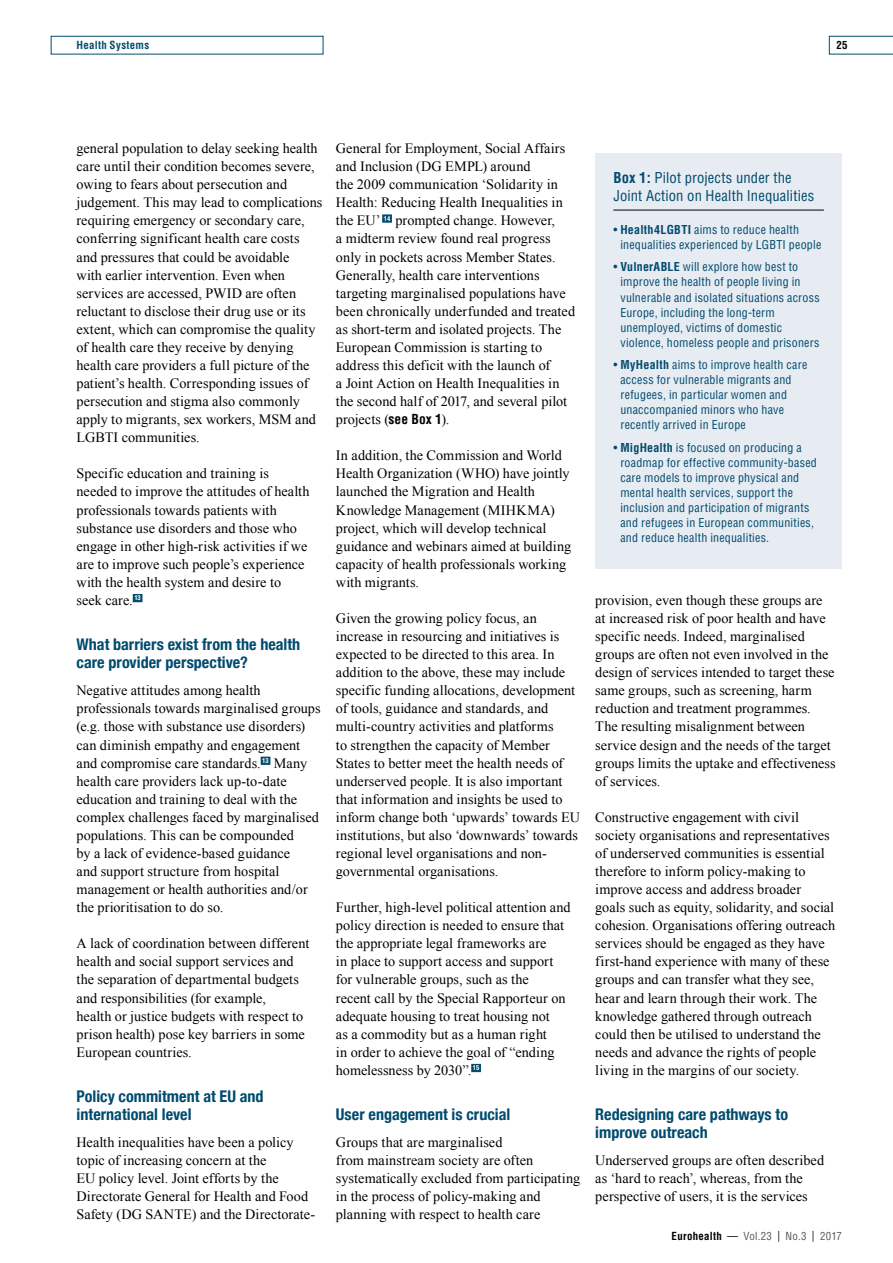
<style>
.page{position:relative;width:893px;height:1263px;background:#fff}
.page>*{position:absolute;margin:0;border:0;box-sizing:border-box;transform-origin:0 0}
._06_H1{font:700 condensed 16.2px/18px "Helvetica Neue";color:#004b6e}
.BoxTitle{font:condensed 14.7px/18px "Helvetica";letter-spacing:.01em;color:#004b6e}
._00_Global_font{font:14.25px/18px "Times New Roman";letter-spacing:.005em;color:#000}
.TT_Bodytext{font:condensed 12px/15px "Helvetica";letter-spacing:.02em;color:#004b6e}
.t1{font:condensed 10.8px "Helvetica";letter-spacing:.02em;color:#58595b}
.t2{font:700 condensed 10.8px "Helvetica";letter-spacing:.03em;color:#004b6e}
.t3{font:700 condensed 10.8px "Helvetica";color:#000}
.s1{font-family:"Helvetica";font-weight:700;font-stretch:condensed;font-size:13.5px}
.s2{font-weight:700}
.s3{font-weight:700;color:#000}
.s4{color:#000}
</style>
<div class="page">
<svg style="left:829px;top:36px;width:64px;height:18px"></svg>
<div style="left:133px;top:594px;width:9px;height:8px;background:#004b6e"></div>
<div style="left:261px;top:757px;width:9px;height:8px;background:#004b6e"></div>
<div style="left:382px;top:214px;width:10px;height:9px;background:#004b6e"></div>
<div style="left:471px;top:1064px;width:10px;height:8px;background:#004b6e"></div>
<div style="left:595px;top:153px;width:247px;height:416px;background:#e7ebf2"></div>
<hr style="left:613px;top:210px;width:211px;height:1px;background:#000">
<p class="t2" style="left:77px;top:39px;width:74px">Health Systems</p>
<p class="t3" style="left:836px;top:39px;width:13px">25</p>
<p class="_00_Global_font" style="left:77px;top:139px;width:247px">general population to delay seeking health care until their condition becomes severe, owing to fears about persecution and judgement. This may lead to complications requiring emergency or secondary care, conferring significant health care costs and pressures that could be avoidable<br>with earlier intervention. Even when services are accessed, PWID are often reluctant to disclose their drug use or its extent, which can compromise the quality of health care they receive by denying health care providers a full picture of the patient’s health. Corresponding issues of persecution and stigma also commonly apply to migrants, sex workers, MSM and LGBTI communities.</p>
<p class="_00_Global_font" style="left:77px;top:464px;width:234px">Specific education and training is needed to improve the attitudes of health professionals towards patients with substance use disorders and those who engage in other high-risk activities if we are to improve such people’s experience with the health system and desire to seek care. <sup>13</sup></p>
<p class="_06_H1" style="left:77px;top:635px;width:225px">What barriers exist from the health care provider perspective?</p>
<p class="_00_Global_font" style="left:77px;top:681px;width:246px">Negative attitudes among health professionals towards marginalised groups (e.g. those with substance use disorders) can diminish empathy and engagement and compromise care standards. <sup>13</sup> Many health care providers lack up-to-date education and training to deal with the complex challenges faced by marginalised populations. This can be compounded<br>by a lack of evidence-based guidance<br>and support structure from hospital management or health authorities and/or the prioritisation to do so.</p>
<p class="_00_Global_font" style="left:77px;top:934px;width:234px">A lack of coordination between different health and social support services and the separation of departmental budgets and responsibilities (for example,<br>health or justice budgets with respect to prison health) pose key barriers in some European countries.</p>
<p class="_06_H1" style="left:77px;top:1087px;width:189px">Policy commitment at EU and international level</p>
<p class="_00_Global_font" style="left:77px;top:1133px;width:240px">Health inequalities have been a policy topic of increasing concern at the<br>EU policy level. Joint efforts by the Directorate General for Health and Food Safety (DG SANTE) and the Directorate-</p>
<p class="_00_Global_font" style="left:336px;top:139px;width:241px">General for Employment, Social Affairs and Inclusion (DG EMPL) around<br>the 2009 communication ‘Solidarity in Health: Reducing Health Inequalities in the EU’ <sup>14</sup> prompted change. However,<br>a midterm review found real progress only in pockets across Member States.<br>Generally, health care interventions targeting marginalised populations have been chronically underfunded and treated as short-term and isolated projects. The European Commission is starting to address this deficit with the launch of<br>a Joint Action on Health Inequalities in the second half of 2017, and several pilot projects (<span class="s1">see Box 1</span>).</p>
<p class="_00_Global_font" style="left:336px;top:446px;width:237px">In addition, the Commission and World Health Organization (WHO) have jointly launched the Migration and Health Knowledge Management (MIHKMA) project, which will develop technical guidance and webinars aimed at building capacity of health professionals working with migrants.</p>
<p class="_00_Global_font" style="left:336px;top:609px;width:246px">Given the growing policy focus, an increase in resourcing and initiatives is expected to be directed to this area. In addition to the above, these may include specific funding allocations, development of tools, guidance and standards, and multi-country activities and platforms<br>to strengthen the capacity of Member States to better meet the health needs of underserved people. It is also important that information and insights be used to inform change both ‘upwards’ towards EU institutions, but also ‘downwards’ towards regional level organisations and non&shy;governmental organisations.</p>
<p class="_00_Global_font" style="left:336px;top:898px;width:236px">Further, high-level political attention and policy direction is needed to ensure that the appropriate legal frameworks are<br>in place to support access and support for vulnerable groups, such as the<br>recent call by the Special Rapporteur on adequate housing to treat housing not<br>as a commodity but as a human right<br>in order to achieve the goal of “ending homelessness by 2030”. <sup>15</sup></p>
<p class="_06_H1" style="left:336px;top:1105px;width:176px">User engagement is crucial</p>
<p class="_00_Global_font" style="left:336px;top:1133px;width:246px">Groups that are marginalised<br>from mainstream society are often systematically excluded from participating in the process of policy-making and planning with respect to health care</p>
<p class="BoxTitle" style="left:613px;top:168px;width:202px"><span class="s2">Box 1:</span> Pilot projects under the<br>Joint Action on Health Inequalities</p>
<p class="TT_Bodytext" style="left:620px;top:222px;width:202px;text-indent:-7px">• <span class="s2">Health4LGBTI</span> aims to reduce health inequalities experienced by LGBTI people</p>
<p class="TT_Bodytext" style="left:620px;top:260px;width:201px;text-indent:-7px">• <span class="s2">VulnerABLE</span> will explore how best to improve the health of people living in vulnerable and isolated situations across Europe, including the long-term unemployed, victims of domestic violence, homeless people and prisoners</p>
<p class="TT_Bodytext" style="left:620px;top:357px;width:189px;text-indent:-7px">• <span class="s2">MyHealth</span> aims to improve health care access for vulnerable migrants and refugees, in particular women and unaccompanied minors who have recently arrived in Europe</p>
<p class="TT_Bodytext" style="left:620px;top:440px;width:198px;text-indent:-7px">• <span class="s2">MigHealth</span> is focused on producing a roadmap for effective community-based care models to improve physical and mental health services, support the inclusion and participation of migrants and refugees in European communities, and reduce health inequalities.</p>
<p class="_00_Global_font" style="left:595px;top:591px;width:242px">provision, even though these groups are at increased risk of poor health and have specific needs. Indeed, marginalised groups are often not even involved in the design of services intended to target these same groups, such as screening, harm reduction and treatment programmes.<br>The resulting misalignment between service design and the needs of the target groups limits the uptake and effectiveness of services.</p>
<p class="_00_Global_font" style="left:595px;top:808px;width:241px">Constructive engagement with civil society organisations and representatives of underserved communities is essential therefore to inform policy-making to improve access and address broader<br>goals such as equity, solidarity, and social cohesion. Organisations offering outreach services should be engaged as they have first-hand experience with many of these groups and can transfer what they see, hear and learn through their work. The knowledge gathered through outreach could then be utilised to understand the needs and advance the rights of people living in the margins of our society.</p>
<p class="_06_H1" style="left:595px;top:1105px;width:194px">Redesigning care pathways to improve outreach</p>
<p class="_00_Global_font" style="left:595px;top:1151px;width:230px">Underserved groups are often described as ‘hard to reach’, whereas, from the perspective of users, it is the services</p>
<p class="t1" style="left:672px;top:1229px;width:172px"><span class="s3">Eurohealth</span> <span class="s4">—</span> Vol.23 <span class="s4">|</span> No.3 <span class="s4">|</span> 2017</p>
</div>
